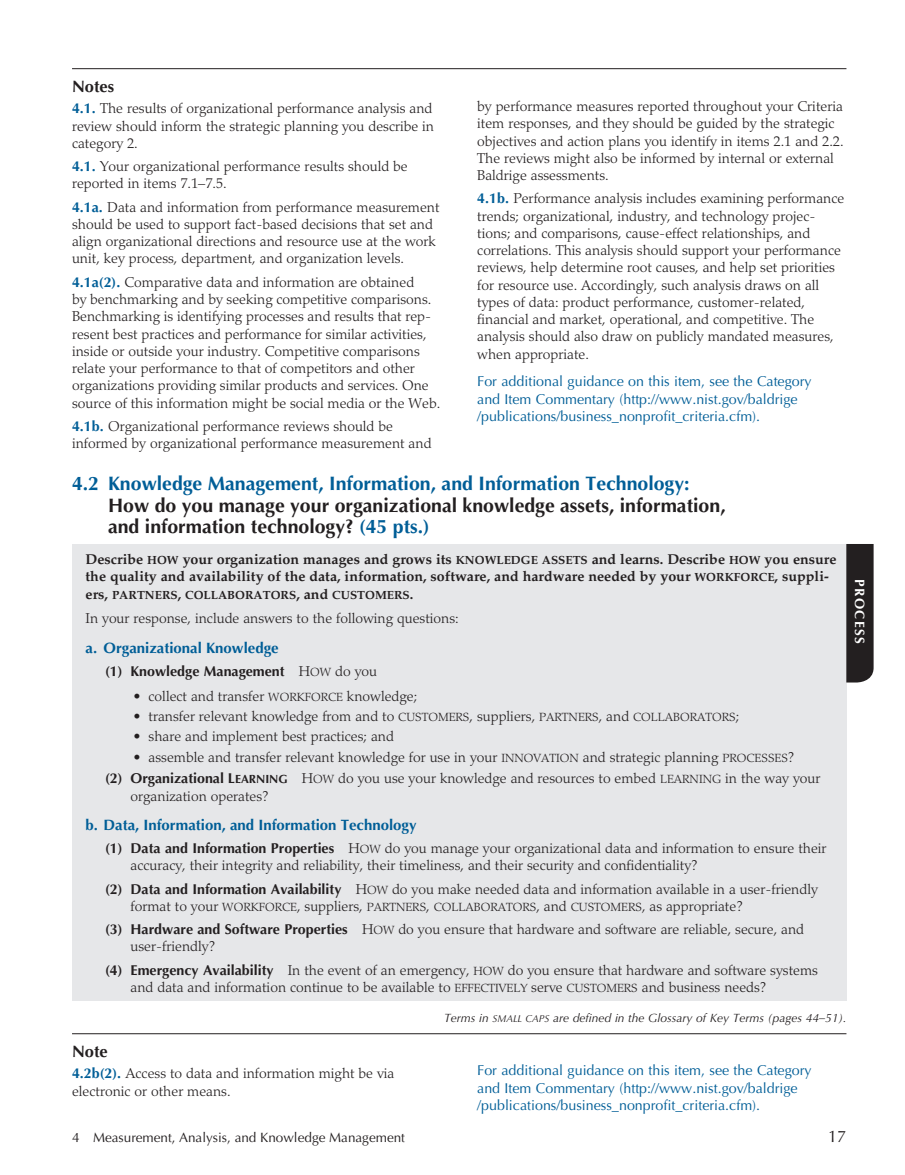
<style>
.page{position:relative;width:905px;height:1175px;background:#fff}
.page>*{position:absolute;margin:0;border:0;box-sizing:border-box;transform-origin:0 0}
.j11_Category_Subtitl{font:700 19.5px/21.8px "Optima";color:#231f20}
.j16a_CRIT__Notes_hea{font:700 16.5px "Optima";color:#231f20}
.t1{font:16.5px "Optima";color:#231f20}
.j13_CRIT__a_b_subhea{font:700 15px "Optima";color:#005e97}
.j16_CRIT__Notes{font:300 14.25px/17.2px "Palatino";color:#231f20}
.j14_CRIT__numbered_p{font:300 14.25px/17.2px "Palatino";color:#231f20}
.j16b_Color_line_afte{font:14.25px/17.2px "Optima";color:#005e97}
.j14a_CRIT__bullets_u{font:300 14.25px "Palatino";color:#231f20}
.j12_CRIT__bold_subse{font:700 14.25px/17.2px "Palatino";color:#231f20}
.j12_CRIT__bold_subse-2{font:300 14.25px "Palatino";color:#231f20}
.j14_CRIT__numbered_p-2{font:700 14.25px "Optima";color:#231f20}
.t2{font:13.5px "Optima";color:#231f20}
.j2_Text_no_ind_6_pts{font:700 13.5px "Optima";letter-spacing:.1em;color:#fff}
.j17_CRIT-Optima_ital{font:italic 12px "Optima";color:#231f20}
.j12_CRIT__bold_subse-3{font:11.85px "Palatino Bold SC830";color:#231f20}
.s1{font-family:"Optima";font-weight:700;color:#005e97}
.s2{color:#005e97}
.s3{font-family:"Palatino Bold SC830";font-weight:400;font-size:11.85px}
.s4{font-family:"Palatino";font-weight:700;font-size:14.25px}
.s5{font-family:"Palatino Light SC830";font-weight:400}
.s6{font-family:"Palatino Light SC830";font-weight:400;font-size:11.85px}
.s7{font-family:"Palatino";font-weight:300}
.s8{font-family:"Optima";font-weight:700}
.s9{font-family:"Optima Bold SC830";font-weight:400}
.s10{font-family:"Optima Bold SC830";font-weight:400;font-size:11.85px}
.s11{font-family:"Optima Italic SC830";font-style:normal;font-size:9.9px}
</style>
<div class="page">
<div style="left:72px;top:544px;width:774px;height:456px;background:#e6e7e9"></div>
<div style="left:846px;top:544px;width:27px;height:138px;background:#231f20"></div>
<hr style="left:72px;top:68px;width:774px;height:1px;background:#231f20">
<hr style="left:72px;top:1033px;width:774px;height:1px;background:#231f20">
<p class="j16a_CRIT__Notes_hea" style="left:72px;top:76px;width:44px">Notes</p>
<p class="j16_CRIT__Notes" style="left:72px;top:100px;width:363px;text-align:justify"><span class="s1">4.1.</span> The results of organizational performance analysis and review should inform the strategic planning you describe in category 2.</p>
<p class="j16_CRIT__Notes" style="left:72px;top:158px;width:337px"><span class="s1">4.1.</span> Your organizational performance results should be reported in items 7.1–7.5.</p>
<p class="j16_CRIT__Notes" style="left:72px;top:198px;width:369px"><span class="s1">4.1a.</span> Data and information from performance measurement should be used to support fact-based decisions that set and align organizational directions and resource use at the work unit, key process, department, and organization levels.</p>
<p class="j16_CRIT__Notes" style="left:72px;top:273px;width:370px"><span class="s1">4.1a(2).</span> Comparative data and information are obtained<br>by benchmarking and by seeking competitive comparisons.<br>Benchmarking is identifying processes and results that rep&shy;resent best practices and performance for similar activities, inside or outside your industry. Competitive comparisons relate your performance to that of competitors and other organizations providing similar products and services. One source of this information might be social media or the Web.</p>
<p class="j16_CRIT__Notes" style="left:72px;top:417px;width:361px"><span class="s1">4.1b.</span> Organizational performance reviews should be informed by organizational performance measurement and</p>
<p class="j16_CRIT__Notes" style="left:477px;top:98px;width:368px">by performance measures reported throughout your Criteria item responses, and they should be guided by the strategic objectives and action plans you identify in items 2.1 and 2.2.<br>The reviews might also be informed by internal or external Baldrige assessments.</p>
<p class="j16_CRIT__Notes" style="left:477px;top:190px;width:368px"><span class="s1">4.1b.</span> Performance analysis includes examining performance trends; organizational, industry, and technology projec&shy;tions; and comparisons, cause-effect relationships, and correlations. This analysis should support your performance reviews, help determine root causes, and help set priorities for resource use. Accordingly, such analysis draws on all types of data: product performance, customer-related, financial and market, operational, and competitive. The analysis should also draw on publicly mandated measures, when appropriate.</p>
<p class="j16b_Color_line_afte" style="left:477px;top:373px;width:336px">For additional guidance on this item, see the Category and Item Commentary (http://www.nist.gov/baldrige /publications/business_nonprofit_criteria.cfm).</p>
<p class="j11_Category_Subtitl" style="left:108px;top:473px;width:619px;text-indent:-36px"><span class="s2">4.2 Knowledge Management, Information, and Information Technology:<br></span>How do you manage your organizational knowledge assets, information, and information technology? <span class="s2">(45 pts.)</span></p>
<p class="j12_CRIT__bold_subse" style="left:86px;top:551px;width:752px">Describe <span class="s3">HOW</span> your organization manages and grows its <span class="s3">KNOWLEDGE ASSETS</span> and learns. Describe <span class="s3">HOW</span> you ensure the quality and availability of the data, information, software, and hardware needed by your <span class="s3">WORKFORCE</span>, suppli-</p>
<p class="j12_CRIT__bold_subse-3" style="left:86px;top:588px;width:329px"><span class="s4">ers,</span> PARTNERS<span class="s4">,</span> COLLABORATORS<span class="s4">, and</span> CUSTOMERS<span class="s4">.</span></p>
<p class="j12_CRIT__bold_subse-2" style="left:86px;top:610px;width:375px">In your response, include answers to the following questions:</p>
<p class="j13_CRIT__a_b_subhea" style="left:86px;top:639px;width:195px">a. Organizational Knowledge</p>
<p class="j14_CRIT__numbered_p-2" style="left:105px;top:663px;width:273px">(1) Knowledge Management <span class="s5">H</span><span class="s6">OW</span> <span class="s7">do you</span></p>
<p class="j14a_CRIT__bullets_u" style="left:134px;top:687px;width:285px">• collect and transfer <span class="s6">WORKFORCE</span> knowledge;</p>
<p class="j14a_CRIT__bullets_u" style="left:134px;top:708px;width:607px">• transfer relevant knowledge from and to <span class="s6">CUSTOMERS</span>, suppliers, <span class="s6">PARTNERS</span>, and <span class="s6">COLLABORATORS</span>;</p>
<p class="j14a_CRIT__bullets_u" style="left:134px;top:728px;width:262px">• share and implement best practices; and</p>
<p class="j14a_CRIT__bullets_u" style="left:134px;top:748px;width:662px">• assemble and transfer relevant knowledge for use in your <span class="s6">INNOVATION</span> and strategic planning <span class="s6">PROCESSES</span>?</p>
<p class="j14_CRIT__numbered_p" style="left:130px;top:770px;width:691px;text-indent:-26px"><span class="s8">(2) Organizational</span> <span class="s9">L</span><span class="s10">EARNING</span> <span class="s5">H</span><span class="s6">OW</span> do you use your knowledge and resources to embed <span class="s6">LEARNING</span> in the way your organization operates?</p>
<p class="j13_CRIT__a_b_subhea" style="left:86px;top:816px;width:332px">b. Data, Information, and Information Technology</p>
<p class="j14_CRIT__numbered_p" style="left:130px;top:839px;width:697px;text-indent:-26px"><span class="s8">(1) Data and Information Properties</span> <span class="s5">H</span><span class="s6">OW</span> do you manage your organizational data and information to ensure their accuracy, their integrity and reliability, their timeliness, and their security and confidentiality?</p>
<p class="j14_CRIT__numbered_p" style="left:130px;top:880px;width:688px;text-indent:-26px"><span class="s8">(2) Data and Information Availability</span> <span class="s5">H</span><span class="s6">OW</span> do you make needed data and information available in a user-friendly format to your <span class="s6">WORKFORCE</span>, suppliers, <span class="s6">PARTNERS</span>, <span class="s6">COLLABORATORS</span>, and <span class="s6">CUSTOMERS</span>, as appropriate?</p>
<p class="j14_CRIT__numbered_p" style="left:130px;top:920px;width:675px;text-indent:-26px"><span class="s8">(3) Hardware and Software Properties</span> <span class="s5">H</span><span class="s6">OW</span> do you ensure that hardware and software are reliable, secure, and user-friendly?</p>
<p class="j14_CRIT__numbered_p" style="left:130px;top:961px;width:689px;text-indent:-26px"><span class="s8">(4) Emergency Availability</span> In the event of an emergency, <span class="s6">HOW</span> do you ensure that hardware and software systems and data and information continue to be available to <span class="s6">EFFECTIVELY</span> serve <span class="s6">CUSTOMERS</span> and business needs?</p>
<p class="j17_CRIT-Optima_ital" style="left:444px;top:1010px;width:404px">Terms in <span class="s11">SMALL CAPS</span> are defined in the Glossary of Key Terms (pages 44–51).</p>
<p class="j16a_CRIT__Notes_hea" style="left:72px;top:1041px;width:37px">Note</p>
<p class="j16_CRIT__Notes" style="left:72px;top:1065px;width:324px"><span class="s1">4.2b(2).</span> Access to data and information might be via electronic or other means.</p>
<p class="j16b_Color_line_afte" style="left:477px;top:1062px;width:336px">For additional guidance on this item, see the Category and Item Commentary (http://www.nist.gov/baldrige /publications/business_nonprofit_criteria.cfm).</p>
<p class="t2" style="left:72px;top:1129px;width:334px">4 Measurement, Analysis, and Knowledge Management</p>
<p class="t1" style="left:828px;top:1126px;width:20px">17</p>
<p class="j2_Text_no_ind_6_pts" style="left:867px;top:579px;width:66px;rotate:90deg">PROCESS</p>
</div>
